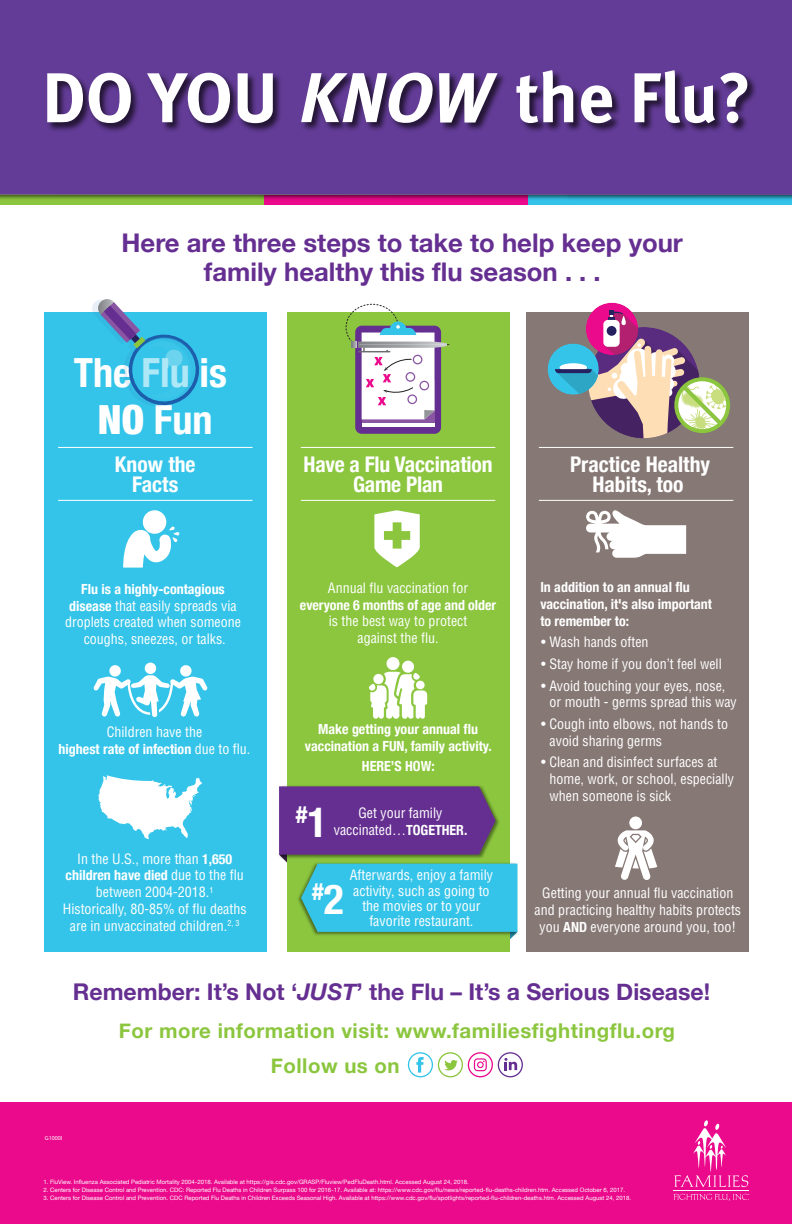
<style>
.page{position:relative;width:792px;height:1224px;background:#fff}
.page>*{position:absolute;margin:0;border:0;box-sizing:border-box;transform-origin:0 0}
.t1{font:700 condensed 40.2px/46.4px "Helvetica Neue";color:#fff;text-align:center}
.t2{font:700 25.7px/29.7px "Helvetica Neue";color:#652f91;text-align:center}
.t3{font:700 condensed 24.3px "Helvetica Neue";color:#fff}
.t4{font:700 23.1px "Helvetica Neue";color:#652f91}
.t5{font:700 condensed 21.6px/20.3px "Helvetica Neue";color:#fff;text-align:center}
.t6{font:700 20.4px "Helvetica Neue";letter-spacing:.025em;color:#8bc63e}
.t7{font:condensed 14px/16.8px "Helvetica";color:#fff;text-align:center}
.t8{font:700 condensed 14px/16.8px "Helvetica Neue";color:#fff;text-align:center}
.t9{font:6px "Helvetica Neue";color:#fff}
.t10{font:6px "Myriad Pro";color:#fff}
.s1{font-weight:900}
.s2{font-family:"Helvetica Neue";font-weight:700}
.s3{font-family:"Helvetica";font-weight:400}
.s4{font-size:41.6px}
.s5{font-style:italic}
</style>
<div class="page">
<div style="left:44px;top:313px;width:222px;height:639px;background:#35c4e9"></div>
<div style="left:0;top:195px;width:265px;height:9px;background:#8bc63e"></div>
<div style="left:265px;top:195px;width:270px;height:9px;background:#eb098c"></div>
<div style="left:529px;top:195px;width:263px;height:9px;background:#35c4e9"></div>
<img style="left:0;top:195px;width:792px;height:7px">
<div style="left:0;top:0;width:792px;height:195px;background:#633c97"></div>
<div style="left:0;top:1102px;width:792px;height:122px;background:#eb098c"></div>
<hr style="left:58px;top:447px;width:195px;height:1px;background:#fff">
<hr style="left:58px;top:500px;width:195px;height:1px;background:#fff">
<svg style="left:123px;top:510px;width:56px;height:58px"></svg>
<div style="left:145px;top:663px;width:11px;height:11px;background:#fff;border-radius:50%"></div>
<svg style="left:93px;top:665px;width:115px;height:52px"></svg>
<svg style="left:98px;top:775px;width:104px;height:64px"></svg>
<div style="left:287px;top:313px;width:222px;height:639px;background:#8bc63e"></div>
<hr style="left:301px;top:447px;width:194px;height:1px;background:#fff">
<hr style="left:301px;top:500px;width:194px;height:1px;background:#fff">
<div style="left:355px;top:326px;width:86px;height:108px;background:#652f91;border-radius:7px"></div>
<div style="left:362px;top:384px;width:72px;height:43px;background:#fff"></div>
<div style="left:362px;top:380px;width:72px;height:43px;background:#8a56a3"></div>
<svg style="left:345px;top:304px;width:105px;height:116px"></svg>
<svg style="left:374px;top:510px;width:46px;height:57px"></svg>
<svg style="left:279px;top:786px;width:238px;height:154px"></svg>
<div style="left:387px;top:657px;width:13px;height:13px;background:#fff;border-radius:50%"></div>
<div style="left:402px;top:661px;width:12px;height:12px;background:#fff;border-radius:50%"></div>
<svg style="left:369px;top:672px;width:58px;height:47px"></svg>
<div style="left:526px;top:313px;width:222px;height:639px;background:#867874"></div>
<hr style="left:539px;top:447px;width:194px;height:1px;background:#fff">
<hr style="left:539px;top:500px;width:194px;height:1px;background:#fff">
<svg style="left:586px;top:510px;width:100px;height:48px"></svg>
<div style="left:629px;top:816px;width:13px;height:13px;background:#fff;border-radius:50%"></div>
<svg style="left:615px;top:830px;width:42px;height:50px"></svg>
<img style="left:45px;top:67px;width:714px;height:68px">
<svg style="left:47px;top:73px;width:36px;height:49px"></svg>
<svg style="left:89px;top:73px;width:42px;height:50px"></svg>
<svg style="left:147px;top:73px;width:83px;height:50px"></svg>
<svg style="left:238px;top:73px;width:35px;height:50px"></svg>
<svg style="left:516px;top:70px;width:57px;height:53px"></svg>
<svg style="left:581px;top:85px;width:31px;height:38px"></svg>
<svg style="left:635px;top:70px;width:112px;height:53px"></svg>
<img style="left:298px;top:70px;width:212px;height:65px">
<svg style="left:301px;top:73px;width:132px;height:50px"></svg>
<svg style="left:439px;top:73px;width:59px;height:50px"></svg>
<svg style="left:92px;top:300px;width:111px;height:106px"></svg>
<div style="left:548px;top:344px;width:51px;height:51px;background:#35c4e9;border-radius:50%"></div>
<div style="left:586px;top:303px;width:52px;height:52px;background:#eb098c;border-radius:50%"></div>
<svg style="left:555px;top:310px;width:177px;height:128px"></svg>
<div style="left:607px;top:326px;width:10px;height:10px;background:#252161;border-radius:50%"></div>
<div style="left:408px;top:1052px;width:25px;height:25px;border:1px solid #35c4e9;border-radius:50%"></div>
<svg style="left:416px;top:1057px;width:8px;height:16px"></svg>
<div style="left:498px;top:1052px;width:25px;height:25px;border:1px solid #652f91;border-radius:50%"></div>
<svg style="left:504px;top:1058px;width:13px;height:12px"></svg>
<div style="left:468px;top:1052px;width:25px;height:25px;border:1px solid #eb098c;border-radius:50%"></div>
<svg style="left:474px;top:1058px;width:13px;height:13px"></svg>
<div style="left:438px;top:1052px;width:25px;height:25px;border:1px solid #8bc63e;border-radius:50%"></div>
<svg style="left:444px;top:1060px;width:14px;height:10px"></svg>
<svg style="left:674px;top:1120px;width:74px;height:67px"></svg>
<hr style="left:674px;top:1190px;width:75px;height:1px;background:#fff">
<svg style="left:674px;top:1194px;width:75px;height:7px"></svg>
<h2 class="t2" style="left:122px;top:228px;width:563px">Here are three steps to take to help keep your family healthy this flu season . . .</h2>
<h1 class="t1" style="left:74px;top:347px;width:155px">The Flu is<br><span class="s1">NO</span> Fun</h1>
<h3 class="t5" style="left:115px;top:452px;width:82px">Know the<br>Facts</h3>
<p class="t8" style="left:81px;top:580px;width:145px">Flu is a highly-contagious</p>
<p class="t7" style="left:65px;top:597px;width:177px"><span class="s2">disease</span> that easily spreads via droplets created when someone coughs, sneezes, or talks.</p>
<p class="t7" style="left:107px;top:724px;width:97px">Children have the</p>
<p class="t8" style="left:59px;top:740px;width:193px">highest rate of infection <span class="s3">due to flu.</span></p>
<p class="t7" style="left:77px;top:850px;width:157px">In the U.S., more than <span class="s2">1,650</span></p>
<p class="t8" style="left:66px;top:866px;width:180px">children have died <span class="s3">due to the flu</span></p>
<p class="t7" style="left:63px;top:884px;width:185px">between 2004-2018.<sup>1<br></sup>Historically, 80-85% of flu deaths are in unvaccinated children.<sup>2,</sup> <sup>3</sup></p>
<h3 class="t5" style="left:304px;top:452px;width:191px">Have a Flu Vaccination<br>Game Plan</h3>
<p class="t7" style="left:328px;top:579px;width:142px">Annual flu vaccination for</p>
<p class="t8" style="left:300px;top:595px;width:198px">everyone 6 months of age and older</p>
<p class="t7" style="left:329px;top:613px;width:140px">is the best way to protect against the flu.</p>
<p class="t8" style="left:305px;top:720px;width:188px">Make getting your annual flu vaccination a FUN, family activity.</p>
<p class="t8" style="left:362px;top:757px;width:74px">HERE’S HOW:</p>
<p class="t7" style="left:334px;top:805px;width:135px">Get your family vaccinated…<span class="s2">TOGETHER.</span></p>
<p class="t7" style="left:350px;top:868px;width:145px;line-height:15.3px">Afterwards, enjoy a family activity, such as going to the movies or to your favorite restaurant.</p>
<h3 class="t3" style="left:296px;top:794px;width:33px">#<span class="s4">1</span></h3>
<h3 class="t3" style="left:312px;top:872px;width:33px">#<span class="s4">2</span></h3>
<h3 class="t5" style="left:570px;top:452px;width:142px">Practice Healthy<br>Habits, too</h3>
<p class="t8" style="left:540px;top:578px;width:173px;text-align:left">In addition to an annual flu vaccination, it's also important to remember to:</p>
<p class="t7" style="left:541px;top:634px;width:109px">• Wash hands often</p>
<p class="t7" style="left:541px;top:655px;width:182px">• Stay home if you don’t feel well</p>
<p class="t7" style="left:550px;top:677px;width:189px;text-align:left;text-indent:-8px">• Avoid touching your eyes, nose, or mouth - germs spread this way</p>
<p class="t7" style="left:550px;top:715px;width:180px;text-align:left;text-indent:-8px">• Cough into elbows, not hands to avoid sharing germs</p>
<p class="t7" style="left:550px;top:754px;width:186px;text-align:left;text-indent:-8px">• Clean and disinfect surfaces at home, work, or school, especially when someone is sick</p>
<p class="t7" style="left:534px;top:885px;width:208px">Getting your annual flu vaccination and practicing healthy habits protects you <span class="s2">AND</span> everyone around you, too!</p>
<h3 class="t4" style="left:73px;top:974px;width:639px">Remember: It’s Not ‘<span class="s5">JUST</span>’ the Flu – It’s a Serious Disease!</h3>
<h3 class="t6" style="left:119px;top:1015px;width:558px">For more information visit: www.familiesfightingflu.org</h3>
<p class="t10" style="left:45px;top:1134px;width:19px">G1000I</p>
<h3 class="t6" style="left:271px;top:1049px;width:130px">Follow us on</h3>
<p class="t9" style="left:43px;top:1177px;width:427px">1. FluView. Influenza Associated Pediatric Mortality 2004-2018. Available at https://gis.cdc.gov/GRASP/Fluview/PedFluDeath.html. Accessed August 24, 2018.</p>
<p class="t9" style="left:43px;top:1185px;width:583px">2. Centers for Disease Control and Prevention. CDC: Reported Flu Deaths in Children Surpass 100 for 2016-17. Available at: https://www.cdc.gov/flu/news/reported-flu-deaths-children.htm. Accessed October 6, 2017.</p>
<p class="t9" style="left:43px;top:1193px;width:589px">3. Centers for Disease Control and Prevention. CDC Reported Flu Deaths in Children Exceeds Seasonal High. Available at https://www.cdc.gov/flu/spotlights/reported-flu-children-deaths.htm. Accessed August 24, 2018.</p>
</div>
